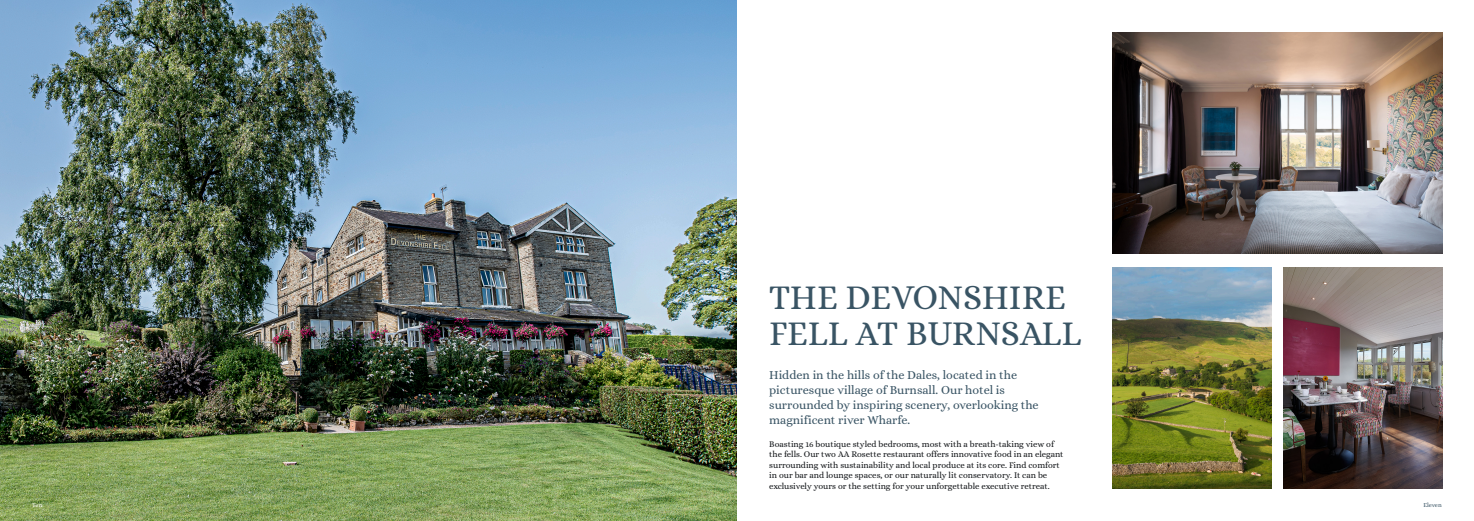
<style>
.page{position:relative;width:1474px;height:521px;background:#fff}
.page>*{position:absolute;margin:0;border:0;box-sizing:border-box;transform-origin:0 0}
.t1{font:35px/36.8px "Alice";letter-spacing:-.01em;color:#395464}
.t2{font:12.25px/14.9px "Alice";color:#395464}
.t3{font:8.75px/10.5px "Alice";color:#14171a}
.t4{font:6.12px "Alice";letter-spacing:-.005em;color:#395464}
.t5{font:6.12px "Alice";color:#fff}
</style>
<div class="page">
<img style="left:0;top:0;width:737px;height:521px">
<img style="left:1112px;top:267px;width:159px;height:222px">
<img style="left:1283px;top:267px;width:159px;height:222px">
<img style="left:1112px;top:32px;width:330px;height:222px">
<p class="t1" style="left:769px;top:281px;width:314px">THE DEVONSHIRE<br>FELL AT BURNSALL</p>
<p class="t2" style="left:769px;top:368px;width:271px">Hidden in the hills of the Dales, located in the picturesque village of Burnsall. Our hotel is surrounded by inspiring scenery, overlooking the magnificent river Wharfe.</p>
<p class="t3" style="left:769px;top:439px;width:296px">Boasting 16 boutique styled bedrooms, most with a breath-taking view of the fells. Our two AA Rosette restaurant offers innovative food in an elegant surrounding with sustainability and local produce at its core. Find comfort in our bar and lounge spaces, or our naturally lit conservatory. It can be exclusively yours or the setting for your unforgettable executive retreat.</p>
<p class="t5" style="left:32px;top:502px;width:12px">Ten</p>
<p class="t4" style="left:1423px;top:502px;width:20px">Eleven</p>
</div>
